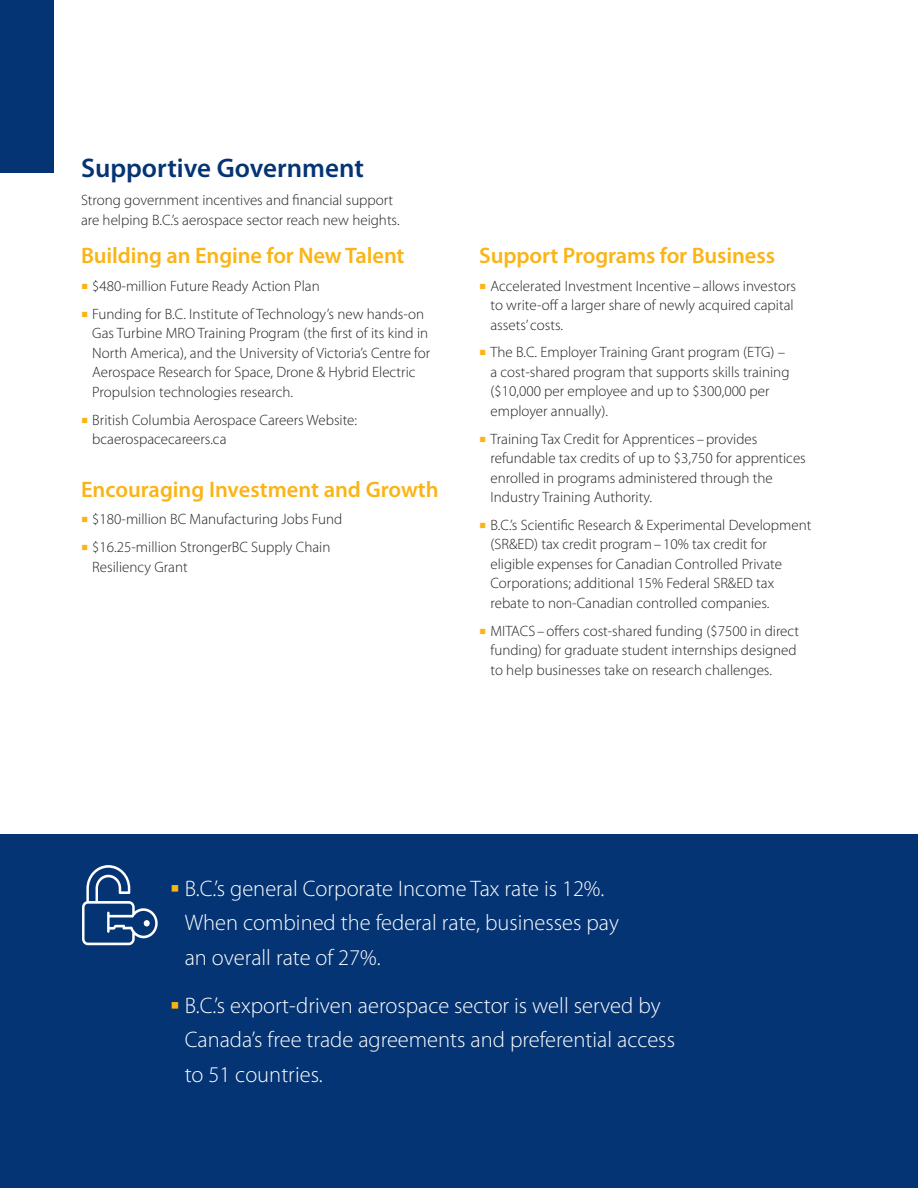
<style>
.page{position:relative;width:918px;height:1188px;background:#fff}
.page>*{position:absolute;margin:0;border:0;box-sizing:border-box;transform-origin:0 0}
.Super_Header{font:600 27px "Myriad Pro";color:#053474}
.Body_10pt_13_0_track{font:300 22.5px/34.5px "Myriad Pro";color:#fff}
.Header_15_pt_Bold{font:600 22.5px "Myriad Pro";letter-spacing:-.005em;color:#fbb416}
.Body_10pt_13_0_track-2{font:300 15px/19.5px "Myriad Pro";color:#231f20}
.s1{font-family:"Minion Pro";font-weight:400;font-size:18px;color:#fbb416}
.s2{font-family:"Minion Pro";font-weight:400;color:#fbb416}
</style>
<div class="page">
<div style="left:0;top:835px;width:918px;height:353px;background:#053474"></div>
<div style="left:0;top:0;width:54px;height:173px;background:#053474"></div>
<svg style="left:82px;top:865px;width:76px;height:80px"></svg>
<p class="Super_Header" style="left:81px;top:150px;width:284px">Supportive Government</p>
<p class="Body_10pt_13_0_track-2" style="left:81px;top:190px;width:320px">Strong government incentives and financial support are helping B.C.’s aerospace sector reach new heights.</p>
<p class="Header_15_pt_Bold" style="left:81px;top:241px;width:325px">Building an Engine for New Talent</p>
<p class="Body_10pt_13_0_track-2" style="left:81px;top:276px;width:240px"><span class="s1">■</span> $480-million Future Ready Action Plan</p>
<p class="Body_10pt_13_0_track-2" style="left:92px;top:304px;width:340px;text-indent:-11px"><span class="s1">■</span> Funding for B.C. Institute of Technology’s new hands-on Gas Turbine MRO Training Program (the first of its kind in North America), and the University of Victoria’s Centre for Aerospace Research for Space, Drone &amp; Hybrid Electric Propulsion technologies research.</p>
<p class="Body_10pt_13_0_track-2" style="left:92px;top:410px;width:266px;text-indent:-11px"><span class="s1">■</span> British Columbia Aerospace Careers Website: bcaerospacecareers.ca</p>
<p class="Header_15_pt_Bold" style="left:81px;top:475px;width:359px">Encouraging Investment and Growth</p>
<p class="Body_10pt_13_0_track-2" style="left:81px;top:509px;width:263px"><span class="s1">■</span> $180-million BC Manufacturing Jobs Fund</p>
<p class="Body_10pt_13_0_track-2" style="left:92px;top:537px;width:240px;text-indent:-11px"><span class="s1">■</span> $16.25-million StrongerBC Supply Chain<br>Resiliency Grant</p>
<p class="Header_15_pt_Bold" style="left:479px;top:241px;width:297px">Support Programs for Business</p>
<p class="Body_10pt_13_0_track-2" style="left:491px;top:276px;width:307px;text-indent:-11px"><span class="s1">■</span> Accelerated Investment Incentive – allows investors to write-off a larger share of newly acquired capital assets’ costs.</p>
<p class="Body_10pt_13_0_track-2" style="left:491px;top:342px;width:300px;text-indent:-11px"><span class="s1">■</span> The B.C. Employer Training Grant program (ETG) – a cost-shared program that supports skills training ($10,000 per employee and up to $300,000 per employer annually).</p>
<p class="Body_10pt_13_0_track-2" style="left:491px;top:429px;width:317px;text-indent:-11px"><span class="s1">■</span> Training Tax Credit for Apprentices–provides refundable tax credits of up to $3,750 for apprentices enrolled in programs administered through the Industry Training Authority.</p>
<p class="Body_10pt_13_0_track-2" style="left:491px;top:515px;width:322px;text-indent:-11px"><span class="s1">■</span> B.C.’s Scientific Research &amp; Experimental Development (SR&amp;ED) tax credit program–10% tax credit for eligible expenses for Canadian Controlled Private Corporations; additional 15% Federal SR&amp;ED tax rebate to non-Canadian controlled companies.</p>
<p class="Body_10pt_13_0_track-2" style="left:491px;top:621px;width:310px;text-indent:-11px"><span class="s1">■</span> MITACS–offers cost-shared funding ($7500 in direct funding) for graduate student internships designed to help businesses take on research challenges.</p>
<p class="Body_10pt_13_0_track" style="left:185px;top:871px;width:436px;text-indent:-14px"><span class="s2">■</span> B.C.’s general Corporate Income Tax rate is 12%.<br>When combined the federal rate, businesses pay an overall rate of 27%.</p>
<p class="Body_10pt_13_0_track" style="left:185px;top:988px;width:492px;text-indent:-14px"><span class="s2">■</span> B.C.’s export-driven aerospace sector is well served by<br>Canada’s free trade agreements and preferential access to 51 countries.</p>
</div>
